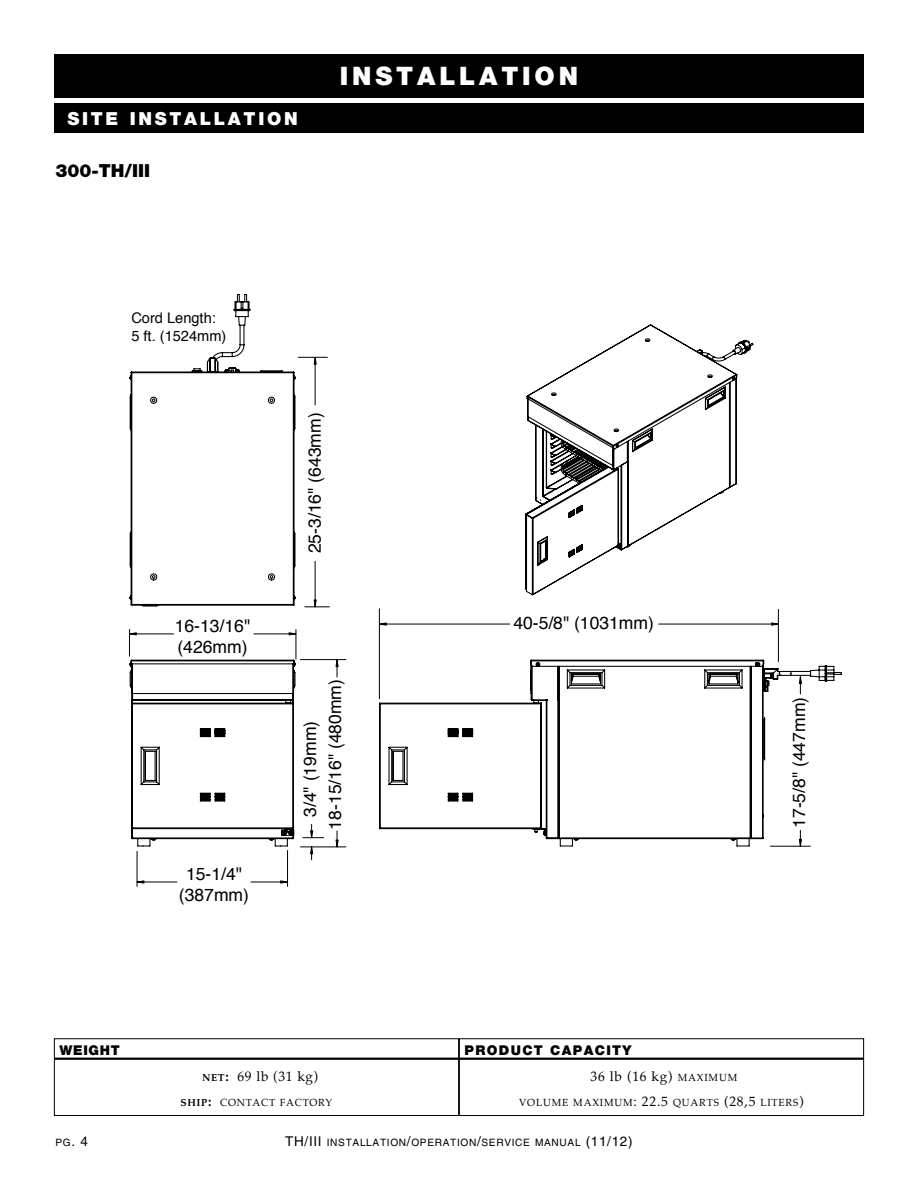
<style>
.page{position:relative;width:918px;height:1188px;background:#fff}
.page>*{position:absolute;margin:0;border:0;box-sizing:border-box;transform-origin:0 0}
.t1{font:900 25.5px "Helvetica Neue";color:#fff}
.t2{font:900 18px "Helvetica Neue";letter-spacing:.15em;color:#fff}
.t3{font:900 18px "Helvetica Neue";color:#000}
.t4{font:17.55px/21px "Helvetica";color:#000}
.t5{font:14.55px/17.5px "Helvetica";color:#010101}
.t6{font:13.5px "Palatino";letter-spacing:.055em;color:#000}
.t7{font:900 13.5px "Helvetica Neue";letter-spacing:.1em;color:#000}
.t8{font:10.2px "Palatino";letter-spacing:.08em;color:#000}
.t9{font:10.2px "Helvetica";letter-spacing:.065em;color:#000}
.s1{color:#010101}
.s2{font-weight:700;font-size:10.2px}
.s3{font-weight:700}
.s4{font-weight:700;font-size:13.5px}
.s5{font-size:10.2px}
.s6{font-size:13.5px}
</style>
<div class="page">
<div style="left:54px;top:104px;width:810px;height:29px;background:#000"></div>
<div style="left:54px;top:54px;width:810px;height:43px;background:#000"></div>
<svg style="left:129px;top:294px;width:167px;height:313px"></svg>
<svg style="left:378px;top:659px;width:464px;height:188px"></svg>
<svg style="left:525px;top:324px;width:229px;height:272px"></svg>
<hr style="left:315px;top:357px;width:1px;height:48px;background:#000">
<hr style="left:315px;top:561px;width:1px;height:46px;background:#000">
<svg style="left:298px;top:357px;width:29px;height:8px"></svg>
<svg style="left:305px;top:599px;width:24px;height:9px"></svg>
<svg style="left:129px;top:629px;width:168px;height:218px"></svg>
<hr style="left:300px;top:847px;width:46px;height:1px;background:#000">
<hr style="left:300px;top:659px;width:46px;height:1px;background:#000">
<svg style="left:335px;top:831px;width:4px;height:17px"></svg>
<svg style="left:335px;top:659px;width:4px;height:18px"></svg>
<svg style="left:310px;top:846px;width:4px;height:14px"></svg>
<svg style="left:303px;top:824px;width:21px;height:14px"></svg>
<hr style="left:251px;top:882px;width:37px;height:1px;background:#000">
<hr style="left:137px;top:851px;width:1px;height:35px;background:#000">
<hr style="left:287px;top:850px;width:1px;height:36px;background:#000">
<hr style="left:137px;top:882px;width:40px;height:1px;background:#000">
<svg style="left:136px;top:880px;width:9px;height:4px"></svg>
<svg style="left:280px;top:880px;width:7px;height:4px"></svg>
<hr style="left:379px;top:609px;width:1px;height:90px;background:#000">
<hr style="left:778px;top:609px;width:1px;height:53px;background:#000">
<hr style="left:379px;top:624px;width:131px;height:1px;background:#000">
<hr style="left:659px;top:624px;width:119px;height:1px;background:#000">
<svg style="left:379px;top:622px;width:8px;height:4px"></svg>
<svg style="left:771px;top:622px;width:8px;height:4px"></svg>
<hr style="left:770px;top:846px;width:40px;height:1px;background:#000">
<svg style="left:799px;top:676px;width:3px;height:18px"></svg>
<svg style="left:799px;top:830px;width:3px;height:17px"></svg>
<hr style="left:460px;top:1058px;width:403px;height:2px;background:#000">
<div style="left:459px;top:1038px;width:405px;height:78px;border:1px solid #000"></div>
<hr style="left:55px;top:1058px;width:403px;height:2px;background:#000">
<div style="left:54px;top:1038px;width:405px;height:78px;border:1px solid #000"></div>
<p class="t2" style="left:68px;top:108px;width:14px">SITE</p>
<p class="t2" style="left:130px;top:108px;width:170px">INSTALLATION</p>
<p class="t3" style="left:56px;top:160px;width:96px">300-TH/III</p>
<h1 class="t1" style="left:340px;top:61px;width:21px">INSTALLATION</h1>
<p class="t5" style="left:131px;top:310px;width:96px">Cord Length:<br>5 ft. (1524mm)</p>
<p class="t4" style="left:175px;top:616px;width:77px">16-13/16<span class="s1">" </span>(426mm)</p>
<p class="t4" style="left:305px;top:553px;width:142px;rotate:-90deg">25-3/16<span class="s1">"</span> (643mm)</p>
<p class="t4" style="left:513px;top:614px;width:142px">40-5/8<span class="s1">"</span> (1031mm)</p>
<p class="t4" style="left:179px;top:864px;width:72px;text-align:center">15-1/4<span class="s1">" </span>(387mm)</p>
<p class="t4" style="left:301px;top:817px;width:97px;rotate:-90deg">3/4<span class="s1">"</span> (19mm)</p>
<p class="t4" style="left:325px;top:830px;width:152px;rotate:-90deg">18-15/16<span class="s1">"</span> (480mm)</p>
<p class="t4" style="left:789px;top:828px;width:132px;rotate:-90deg">17-5/8<span class="s1">"</span> (447mm)</p>
<p class="t7" style="left:60px;top:1042px;width:58px">WEIGHT</p>
<p class="t6" style="left:202px;top:1067px;width:118px"><span class="s2">NET</span><span class="s3">:</span> 69 lb (31 kg)</p>
<p class="t8" style="left:181px;top:1096px;width:153px"><span class="s3">SHIP</span><span class="s4">:</span> CONTACT FACTORY</p>
<p class="t7" style="left:465px;top:1042px;width:169px">PRO DUCT CAPACITY</p>
<p class="t6" style="left:591px;top:1067px;width:148px">36 lb (16 kg) <span class="s5">MAXIMUM</span></p>
<p class="t8" style="left:519px;top:1096px;width:286px">VOLUME MAXIMUM<span class="s6">: 22.5</span> QUARTS <span class="s6">(28,5</span> LITERS<span class="s6">)</span></p>
<p class="t9" style="left:56px;top:1136px;width:34px">PG<span class="s6">. 4</span></p>
<p class="t9" style="left:285px;top:1136px;width:349px"><span class="s6">TH/III</span> I NSTALLATION<span class="s6">/</span>OPERATION<span class="s6">/</span>SERVI CE MANUAL <span class="s6">(11/12)</span></p>
</div>
